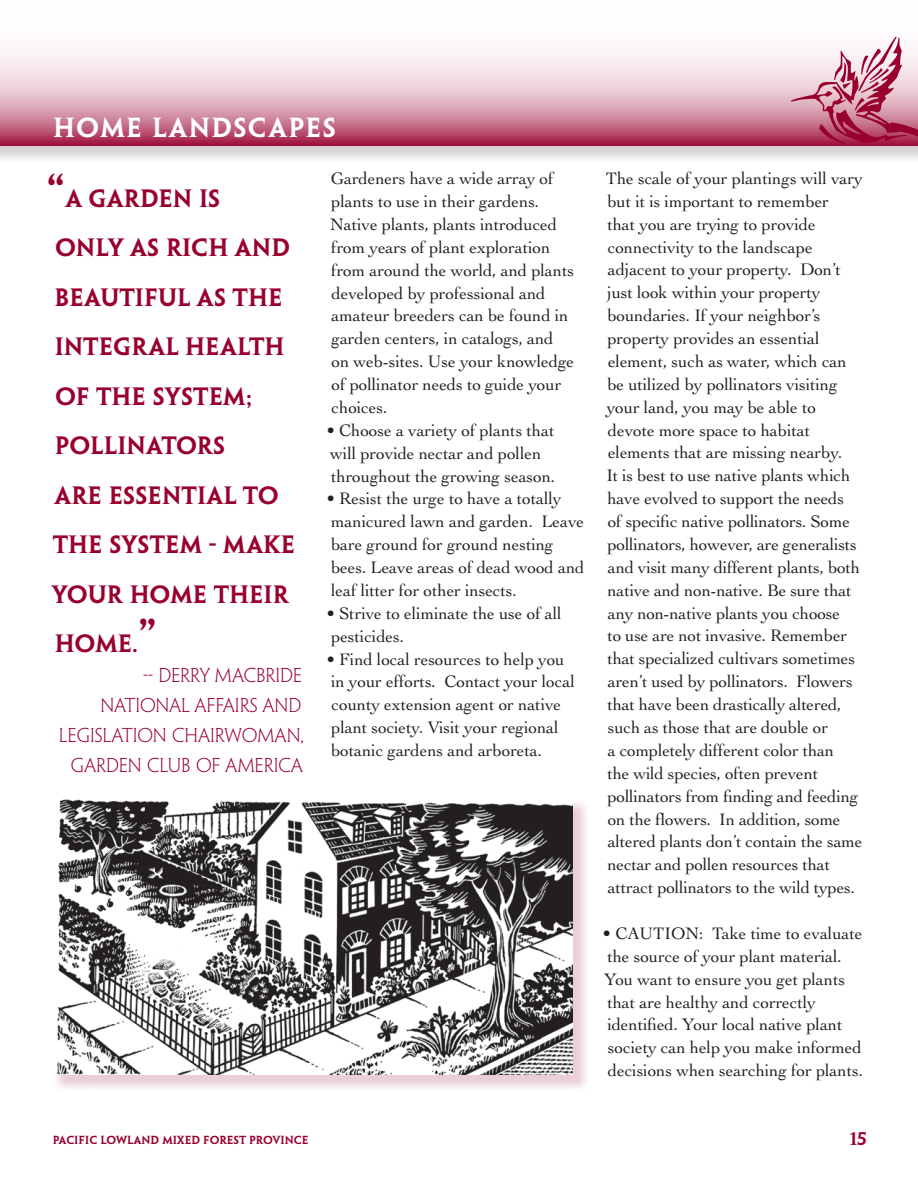
<style>
.page{position:relative;width:918px;height:1188px;background:#fff}
.page>*{position:absolute;margin:0;border:0;box-sizing:border-box;transform-origin:0 0}
.t1{font:24.75px "Penumbra MM 585 1000";letter-spacing:.125em;color:#fff}
.t2{font:22.5px "Penumbra MM 585 1000";letter-spacing:.075em;color:#98002e}
.t3{font:18px/30px "Penumbra MM 220 500";color:#98002e;text-align:right}
.t4{font:17.55px/23px "Cochin";letter-spacing:-.005em;color:#231f20}
.t5{font:16.5px "Penumbra MM 585 1000";color:#98002e}
.t6{font:10.5px "Penumbra MM 585 1000";letter-spacing:.07em;color:#98002e}
.s1{font-size:42.75px}
</style>
<div class="page">
<div style="left:0;top:0;width:918px;height:164px;background:#231f20;opacity:.2"></div>
<svg style="left:0;top:0;width:918px;height:146px"></svg>
<svg style="left:791px;top:33px;width:127px;height:111px"></svg>
<div style="left:52px;top:798px;width:539px;height:295px;background:#98002e;opacity:.2"></div>
<img style="left:52px;top:798px;width:521px;height:276px">
<h1 class="t1" style="left:53px;top:113px;width:283px">HOME LANDSCAPES</h1>
<p class="t2" style="left:46px;top:186px;width:174px"><span class="s1">“</span>A GARDEN IS</p>
<p class="t2" style="left:55px;top:235px;width:234px">ONLY AS RICH AND</p>
<p class="t2" style="left:55px;top:285px;width:227px">BEAUTIFUL AS THE</p>
<p class="t2" style="left:55px;top:334px;width:229px">INTEGRAL HEALTH</p>
<p class="t2" style="left:55px;top:384px;width:197px">OF THE SYSTEM;</p>
<p class="t2" style="left:55px;top:433px;width:170px">POLLINATORS</p>
<p class="t2" style="left:54px;top:483px;width:225px">ARE ESSENTIAL TO</p>
<p class="t2" style="left:53px;top:532px;width:242px">THE SYSTEM - MAKE</p>
<p class="t2" style="left:52px;top:582px;width:236px">YOUR HOME THEIR</p>
<p class="t2" style="left:55px;top:631px;width:100px">HOME.<span class="s1">”</span></p>
<p class="t3" style="left:59px;top:661px;width:246px">-- DERRY MACBRIDE<br>NATIONAL AFFAIRS AND<br>LEGISLATION CHAIRWOMAN,<br>GARDEN CLUB OF AMERICA</p>
<p class="t4" style="left:330px;top:167px;width:246px">Gardeners have a wide array of plants to use in their gardens.<br>Native plants, plants introduced from years of plant exploration from around the world, and plants developed by professional and amateur breeders can be found in garden centers, in catalogs, and<br>on web-sites. Use your knowledge of pollinator needs to guide your choices.</p>
<p class="t4" style="left:326px;top:419px;width:230px">• Choose a variety of plants that will provide nectar and pollen throughout the growing season.</p>
<p class="t4" style="left:326px;top:487px;width:260px">• Resist the urge to have a totally manicured lawn and garden. Leave bare ground for ground nesting bees. Leave areas of dead wood and leaf litter for other insects.</p>
<p class="t4" style="left:326px;top:602px;width:237px">• Strive to eliminate the use of all pesticides.</p>
<p class="t4" style="left:326px;top:647px;width:250px">• Find local resources to help you in your efforts. Contact your local county extension agent or native plant society. Visit your regional botanic gardens and arboreta.</p>
<p class="t4" style="left:606px;top:167px;width:258px">The scale of your plantings will vary but it is important to remember<br>that you are trying to provide connectivity to the landscape adjacent to your property. Don’t just look within your property boundaries. If your neighbor’s property provides an essential element, such as water, which can be utilized by pollinators visiting your land, you may be able to devote more space to habitat elements that are missing nearby.<br>It is best to use native plants which have evolved to support the needs<br>of specific native pollinators. Some pollinators, however, are generalists and visit many different plants, both native and non-native. Be sure that any non-native plants you choose<br>to use are not invasive. Remember that specialized cultivars sometimes aren’t used by pollinators. Flowers that have been drastically altered, such as those that are double or<br>a completely different color than<br>the wild species, often prevent pollinators from finding and feeding on the flowers. In addition, some altered plants don’t contain the same nectar and pollen resources that attract pollinators to the wild types.</p>
<p class="t4" style="left:603px;top:922px;width:262px">• CAUTION: Take time to evaluate the source of your plant material.<br>You want to ensure you get plants that are healthy and correctly identified. Your local native plant society can help you make informed decisions when searching for plants.</p>
<p class="t6" style="left:53px;top:1134px;width:256px">PACIFIC LOWLAND MIXED FOREST PROVINCE</p>
<p class="t5" style="left:850px;top:1129px;width:18px">15</p>
</div>
